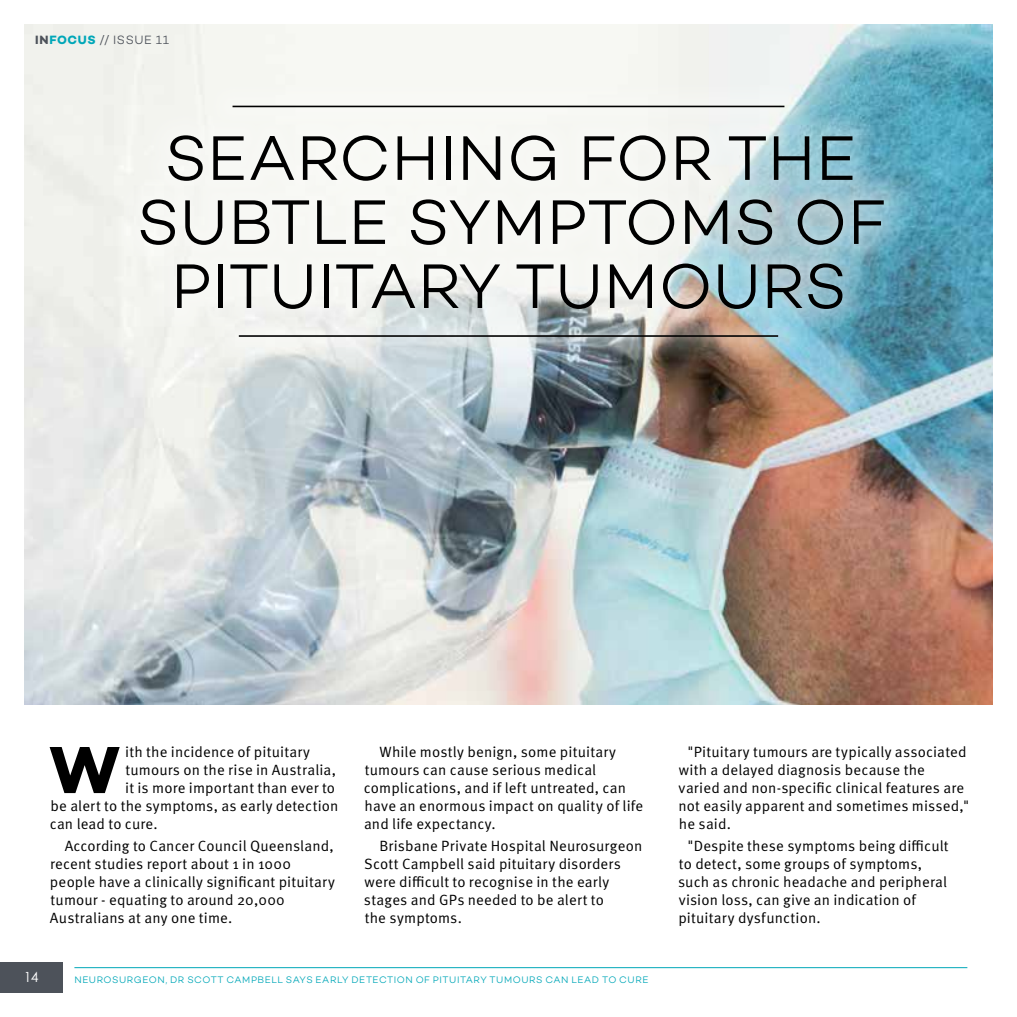
<style>
.page{position:relative;width:1017px;height:1017px;background:#fff}
.page>*{position:absolute;margin:0;border:0;box-sizing:border-box;transform-origin:0 0}
.t1{font:67.38px "Campton Bold DEMO";color:#000}
.t2{font:64.05px/64px "Campton Light DEMO";letter-spacing:.01em;color:#000;text-align:center}
.t3{font:14.88px/17.8px "Meta Pro";letter-spacing:.01em;color:#000}
.t4{font:14px "Century Gothic";color:#fff}
.t5{font:12.25px "Campton Light DEMO";letter-spacing:.055em;color:#4d525a}
.t6{font:9.62px "Campton Light DEMO";letter-spacing:.055em;color:#00a7b8}
.s1{font-family:"Campton Bold DEMO"}
.s2{font-family:"Campton Bold DEMO";color:#00a7b8}
.s3{font-family:"Century Gothic"}
</style>
<div class="page">
<img style="left:25px;top:25px;width:967px;height:679px">
<div style="left:116px;top:81px;width:793px;height:281px;background:#fff;opacity:.65"></div>
<hr style="left:233px;top:106px;width:551px;height:1px;background:#000">
<hr style="left:239px;top:335px;width:539px;height:2px;background:#000">
<hr style="left:74px;top:967px;width:893px;height:1px;background:#00a7b8">
<div style="left:0;top:962px;width:63px;height:30px;background:#4d525a"></div>
<p class="t5" style="left:35px;top:33px;width:135px"><span class="s1">IN</span><span class="s2">FOCUS</span> <span class="s3">//</span> ISSUE 11</p>
<h2 class="t2" style="left:137px;top:128px;width:751px">SEARCHING FOR THE<br>SUBTLE SYMPTOMS OF<br>PITUITARY TUMOURS</h2>
<h1 class="t1" style="left:48px;top:731px;width:74px">W</h1>
<p class="t3" style="left:125px;top:743px;width:186px">ith the incidence of pituitary</p>
<p class="t3" style="left:125px;top:761px;width:212px">tumours on the rise in Australia,</p>
<p class="t3" style="left:125px;top:779px;width:211px">it is more important than ever to</p>
<p class="t3" style="left:51px;top:797px;width:289px">be alert to the symptoms, as early detection</p>
<p class="t3" style="left:50px;top:815px;width:107px">can lead to cure.</p>
<p class="t3" style="left:50px;top:838px;width:287px;text-indent:15px">According to Cancer Council Queensland, recent studies report about 1 in 1000 people have a clinically significant pituitary tumour - equating to around 20,000<br>Australians at any one time.</p>
<p class="t3" style="left:364px;top:743px;width:281px;text-indent:15px">While mostly benign, some pituitary tumours can cause serious medical complications, and if left untreated, can have an enormous impact on quality of life and life expectancy.</p>
<p class="t3" style="left:364px;top:838px;width:280px;text-indent:15px">Brisbane Private Hospital Neurosurgeon Scott Campbell said pituitary disorders were difficult to recognise in the early stages and GPs needed to be alert to<br>the symptoms.</p>
<p class="t4" style="left:24px;top:969px;width:17px">14</p>
<p class="t6" style="left:74px;top:975px;width:576px">NEUROSURGEON, DR SCOTT CAMPBELL SAYS EARLY DETECTION OF PITUITARY TUMOURS CAN LEAD TO CURE</p>
<p class="t3" style="left:678px;top:743px;width:292px;text-indent:9px">"Pituitary tumours are typically associated with a delayed diagnosis because the varied and non-specific clinical features are not easily apparent and sometimes missed," he said.</p>
<p class="t3" style="left:678px;top:838px;width:272px;text-indent:9px">"Despite these symptoms being difficult to detect, some groups of symptoms, such as chronic headache and peripheral vision loss, can give an indication of pituitary dysfunction.</p>
</div>
